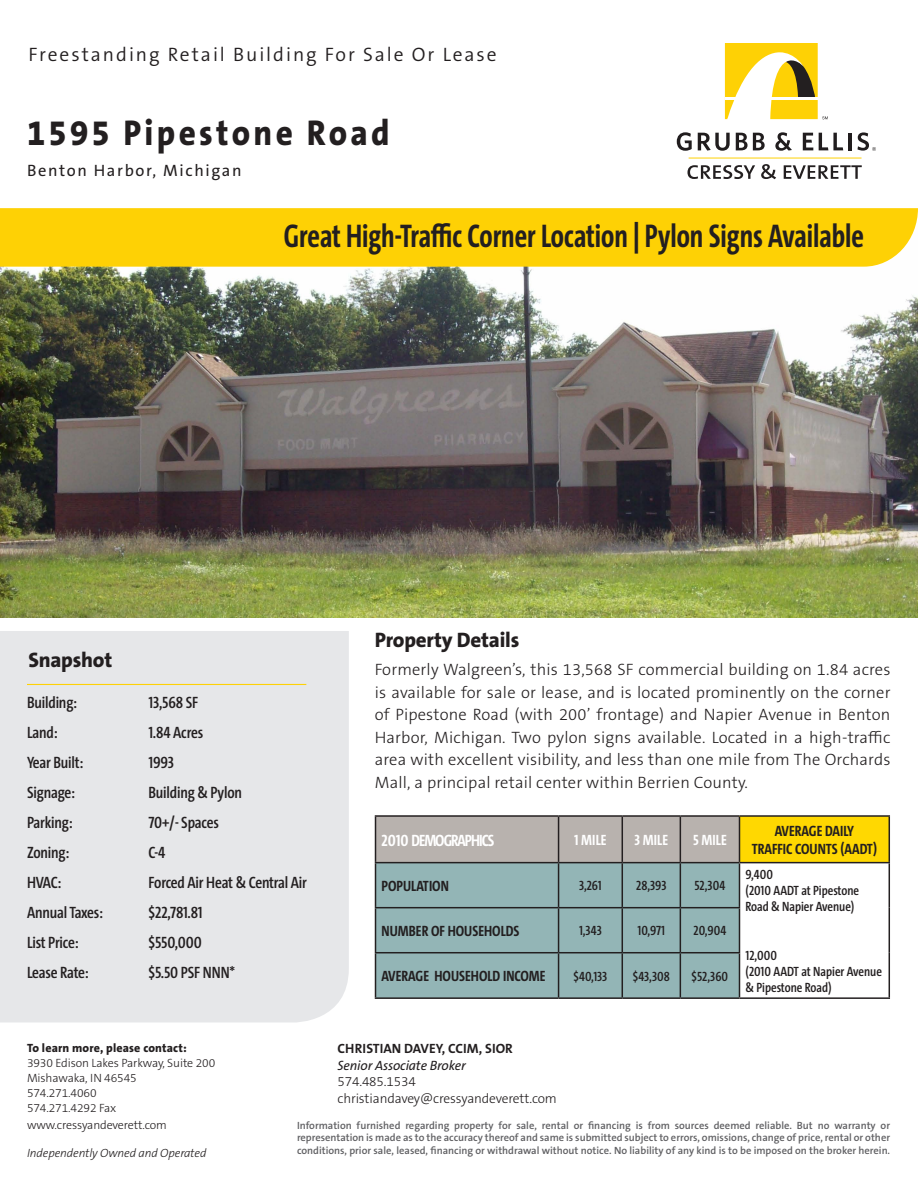
<style>
.page{position:relative;width:918px;height:1188px;background:#fff}
.page>*{position:absolute;margin:0;border:0;box-sizing:border-box;transform-origin:0 0}
.G_E_2-1__Headline{font:800 36px "The Sans B W8";letter-spacing:.1em;color:#231f20;scale:.92 1}
.t1{font:700 33px "The Sans Cd LF7";color:#231f20;scale:.9 1}
.t2{font:800 21px "The Sans B W8";letter-spacing:-.01em;color:#231f20}
.t3{font:300 19.5px "The Sans B W4";letter-spacing:.1em;color:#231f20}
.t4{font:300 16.5px/22.5px "The Sans B W3";letter-spacing:.01em;color:#231f20;text-align:justify}
.t5{font:600 16.5px "The Sans Cd LF6";letter-spacing:-.01em;color:#231f20}
.t6{font:16.5px "The Sans B W5 Plain";letter-spacing:.1em;color:#231f20}
.t7{font:700 16.5px "The Sans Cd LF7";letter-spacing:-.06em;color:#fff}
.t8{font:700 15px/18px "The Sans Cd LF7";color:#231f20;text-align:center}
.t9{font:700 15px "The Sans Cd LF7";letter-spacing:.005em;color:#fff}
.t10{font:600 13.5px/16.2px "The Sans Cd LF6";color:#231f20}
.t11{font:300 13.5px "The Sans B W3";letter-spacing:-.01em;color:#231f20}
.t12{font:700 13.5px "The Sans B W7";letter-spacing:.005em;color:#231f20}
.t13{font:italic 13.5px "The Sans B W5 Plain";letter-spacing:-.01em;color:#231f20}
.t14{font:300 12px "The Sans B W3";letter-spacing:-.01em;color:#231f20}
.t15{font:italic 300 12px "The Sans B W3";letter-spacing:-.01em;color:#231f20}
.t16{font:800 12px "The Sans B W8";letter-spacing:.01em;color:#231f20}
.t17{font:600 10.5px/12.6px "The Sans B W6";color:#5f5f62;text-align:justify}
</style>
<div class="page">
<svg style="left:677px;top:132px;width:15px;height:19px"></svg>
<svg style="left:698px;top:133px;width:32px;height:18px"></svg>
<svg style="left:736px;top:133px;width:29px;height:17px"></svg>
<svg style="left:775px;top:132px;width:17px;height:19px"></svg>
<svg style="left:803px;top:133px;width:10px;height:17px"></svg>
<svg style="left:819px;top:133px;width:24px;height:17px"></svg>
<hr style="left:848px;top:133px;width:4px;height:17px;background:#211d1e">
<svg style="left:857px;top:132px;width:19px;height:19px"></svg>
<svg style="left:725px;top:44px;width:103px;height:75px"></svg>
<svg style="left:687px;top:165px;width:68px;height:14px"></svg>
<svg style="left:761px;top:164px;width:15px;height:15px"></svg>
<svg style="left:784px;top:165px;width:78px;height:14px"></svg>
<hr style="left:689px;top:158px;width:173px;height:1px;background:#fed105">
<img style="left:0;top:267px;width:918px;height:351px">
<div style="left:0;top:208px;width:918px;height:59px;background:#fed105"></div>
<div style="left:0;top:631px;width:349px;height:391px;background:#e6e7e9"></div>
<hr style="left:27px;top:684px;width:279px;height:1px;background:#fed105">
<div style="left:376px;top:817px;width:363px;height:45px;background:#b8b2ae"></div>
<div style="left:740px;top:816px;width:149px;height:47px;background:#ffd801"></div>
<div style="left:376px;top:863px;width:363px;height:134px;background:#93b5b6"></div>
<hr style="left:375px;top:815px;width:184px;height:2px;background:#231f20">
<hr style="left:375px;top:817px;width:1px;height:45px;background:#231f20">
<hr style="left:559px;top:815px;width:63px;height:2px;background:#231f20">
<hr style="left:558px;top:817px;width:1px;height:45px;background:#231f20">
<hr style="left:622px;top:815px;width:58px;height:2px;background:#231f20">
<hr style="left:622px;top:817px;width:1px;height:45px;background:#231f20">
<hr style="left:680px;top:815px;width:59px;height:2px;background:#231f20">
<hr style="left:680px;top:817px;width:1px;height:45px;background:#231f20">
<hr style="left:739px;top:815px;width:151px;height:2px;background:#231f20">
<hr style="left:739px;top:817px;width:1px;height:45px;background:#231f20">
<hr style="left:889px;top:817px;width:1px;height:45px;background:#231f20">
<hr style="left:375px;top:862px;width:184px;height:1px;background:#231f20">
<hr style="left:375px;top:863px;width:1px;height:44px;background:#231f20">
<hr style="left:559px;top:862px;width:63px;height:1px;background:#231f20">
<hr style="left:558px;top:863px;width:1px;height:44px;background:#231f20">
<hr style="left:622px;top:862px;width:58px;height:1px;background:#231f20">
<hr style="left:622px;top:863px;width:1px;height:44px;background:#231f20">
<hr style="left:680px;top:862px;width:59px;height:1px;background:#231f20">
<hr style="left:680px;top:863px;width:1px;height:44px;background:#231f20">
<hr style="left:739px;top:862px;width:151px;height:1px;background:#231f20">
<hr style="left:739px;top:863px;width:1px;height:44px;background:#231f20">
<hr style="left:889px;top:863px;width:1px;height:45px;background:#231f20">
<hr style="left:375px;top:907px;width:184px;height:1px;background:#231f20">
<hr style="left:375px;top:908px;width:1px;height:44px;background:#231f20">
<hr style="left:559px;top:907px;width:63px;height:1px;background:#231f20">
<hr style="left:558px;top:908px;width:1px;height:44px;background:#231f20">
<hr style="left:622px;top:907px;width:58px;height:1px;background:#231f20">
<hr style="left:622px;top:908px;width:1px;height:44px;background:#231f20">
<hr style="left:680px;top:907px;width:60px;height:1px;background:#231f20">
<hr style="left:680px;top:908px;width:1px;height:44px;background:#231f20">
<hr style="left:739px;top:908px;width:1px;height:44px;background:#231f20">
<hr style="left:889px;top:908px;width:1px;height:45px;background:#231f20">
<hr style="left:375px;top:952px;width:184px;height:1px;background:#231f20">
<hr style="left:375px;top:953px;width:1px;height:44px;background:#231f20">
<hr style="left:559px;top:952px;width:63px;height:1px;background:#231f20">
<hr style="left:558px;top:953px;width:1px;height:44px;background:#231f20">
<hr style="left:622px;top:952px;width:58px;height:1px;background:#231f20">
<hr style="left:622px;top:953px;width:1px;height:44px;background:#231f20">
<hr style="left:680px;top:952px;width:60px;height:1px;background:#231f20">
<hr style="left:680px;top:953px;width:1px;height:44px;background:#231f20">
<hr style="left:739px;top:953px;width:1px;height:44px;background:#231f20">
<hr style="left:889px;top:953px;width:1px;height:44px;background:#231f20">
<hr style="left:375px;top:997px;width:184px;height:2px;background:#231f20">
<hr style="left:559px;top:997px;width:63px;height:2px;background:#231f20">
<hr style="left:622px;top:997px;width:58px;height:2px;background:#231f20">
<hr style="left:680px;top:997px;width:59px;height:2px;background:#231f20">
<hr style="left:739px;top:997px;width:151px;height:2px;background:#231f20">
<p class="t3" style="left:28px;top:42px;width:470px">Freestanding Retail Building For Sale Or Lease</p>
<p class="G_E_2-1__Headline" style="left:27px;top:110px;width:396px">1595 Pipestone Road</p>
<p class="t6" style="left:27px;top:160px;width:216px">Benton Harbor, Michigan</p>
<p class="t1" style="left:284px;top:215px;width:646px">Great High-Traffic Corner Location | Pylon Signs Available</p>
<p class="t2" style="left:28px;top:646px;width:85px">Snapshot</p>
<p class="t5" style="left:27px;top:692px;width:52px">Building:</p>
<p class="t5" style="left:149px;top:692px;width:51px">13,568 SF</p>
<p class="t5" style="left:27px;top:722px;width:32px">Land:</p>
<p class="t5" style="left:149px;top:722px;width:56px">1.84 Acres</p>
<p class="t5" style="left:27px;top:752px;width:58px">Year Built:</p>
<p class="t5" style="left:149px;top:752px;width:27px">1993</p>
<p class="t5" style="left:27px;top:782px;width:50px">Signage:</p>
<p class="t5" style="left:149px;top:782px;width:95px">Building &amp; Pylon</p>
<p class="t5" style="left:27px;top:812px;width:47px">Parking:</p>
<p class="t5" style="left:149px;top:812px;width:72px">70+/- Spaces</p>
<p class="t5" style="left:27px;top:842px;width:44px">Zoning:</p>
<p class="t5" style="left:149px;top:842px;width:19px">C-4</p>
<p class="t5" style="left:27px;top:872px;width:36px">HVAC:</p>
<p class="t5" style="left:149px;top:872px;width:160px">Forced Air Heat &amp; Central Air</p>
<p class="t5" style="left:27px;top:902px;width:78px">Annual Taxes:</p>
<p class="t5" style="left:149px;top:902px;width:56px">$22,781.81</p>
<p class="t5" style="left:27px;top:932px;width:53px">List Price:</p>
<p class="t5" style="left:149px;top:932px;width:55px">$550,000</p>
<p class="t5" style="left:27px;top:962px;width:63px">Lease Rate:</p>
<p class="t5" style="left:149px;top:962px;width:88px">$5.50 PSF NNN*</p>
<p class="t2" style="left:375px;top:626px;width:146px">Property Details</p>
<p class="t4" style="left:375px;top:658px;width:517px">Formerly Walgreen’s, this 13,568 SF commercial building on 1.84 acres is available for sale or lease, and is located prominently on the corner of Pipestone Road (with 200’ frontage) and Napier Avenue in Benton Harbor, Michigan. Two pylon signs available. Located in a high-traffic area with excellent visibility, and less than one mile from The Orchards Mall, a principal retail center within Berrien County.</p>
<p class="t7" style="left:382px;top:829px;width:114px">2010 DEMOGRAPHICS</p>
<p class="t9" style="left:574px;top:830px;width:34px">1 MILE</p>
<p class="t9" style="left:635px;top:830px;width:35px">3 MILE</p>
<p class="t9" style="left:693px;top:830px;width:35px">5 MILE</p>
<p class="t8" style="left:752px;top:821px;width:127px">AVERAGE DAILY<br>TRAFFIC COUNTS (AADT)</p>
<p class="t8" style="left:382px;top:876px;width:69px">POPULATION</p>
<p class="t10" style="left:579px;top:877px;width:24px">3,261</p>
<p class="t10" style="left:636px;top:877px;width:32px">28,393</p>
<p class="t10" style="left:695px;top:877px;width:32px">52,304</p>
<p class="t10" style="left:745px;top:866px;width:115px">9,400<br>(2010 AADT at Pipestone<br>Road &amp; Napier Avenue)</p>
<p class="t10" style="left:745px;top:947px;width:138px">12,000<br>(2010 AADT at Napier Avenue &amp; Pipestone Road)</p>
<p class="t8" style="left:382px;top:921px;width:140px">NUMBER OF HOUSEHOLDS</p>
<p class="t10" style="left:579px;top:922px;width:24px">1,343</p>
<p class="t10" style="left:638px;top:922px;width:29px">10,971</p>
<p class="t10" style="left:694px;top:922px;width:34px">20,904</p>
<p class="t8" style="left:382px;top:967px;width:165px">AVERAGE HOUSEHOLD INCOME</p>
<p class="t10" style="left:573px;top:967px;width:35px">$40,133</p>
<p class="t10" style="left:633px;top:967px;width:39px">$43,308</p>
<p class="t10" style="left:692px;top:967px;width:38px">$52,360</p>
<p class="t16" style="left:27px;top:1040px;width:161px">To learn more, please contact:</p>
<p class="t14" style="left:27px;top:1055px;width:190px">3930 Edison Lakes Parkway, Suite 200</p>
<p class="t14" style="left:27px;top:1070px;width:111px">Mishawaka, IN 46545</p>
<p class="t14" style="left:27px;top:1085px;width:71px">574.271.4060</p>
<p class="t14" style="left:27px;top:1100px;width:91px">574.271.4292 Fax</p>
<p class="t14" style="left:27px;top:1117px;width:141px">www.cressyandeverett.com</p>
<p class="t15" style="left:27px;top:1146px;width:181px">Independently Owned and Operated</p>
<p class="t12" style="left:338px;top:1040px;width:177px">CHRISTIAN DAVEY, CCIM, SIOR</p>
<p class="t13" style="left:338px;top:1057px;width:130px">Senior Associate Broker</p>
<p class="t11" style="left:338px;top:1073px;width:80px">574.485.1534</p>
<p class="t11" style="left:338px;top:1089px;width:221px">christiandavey@cressyandeverett.com</p>
<p class="t17" style="left:297px;top:1119px;width:595px">Information furnished regarding property for sale, rental or financing is from sources deemed reliable. But no warranty or representation is made as to the accuracy thereof and same is submitted subject to errors, omissions, change of price, rental or other conditions, prior sale, leased, financing or withdrawal without notice. No liability of any kind is to be imposed on the broker herein.</p>
</div>
